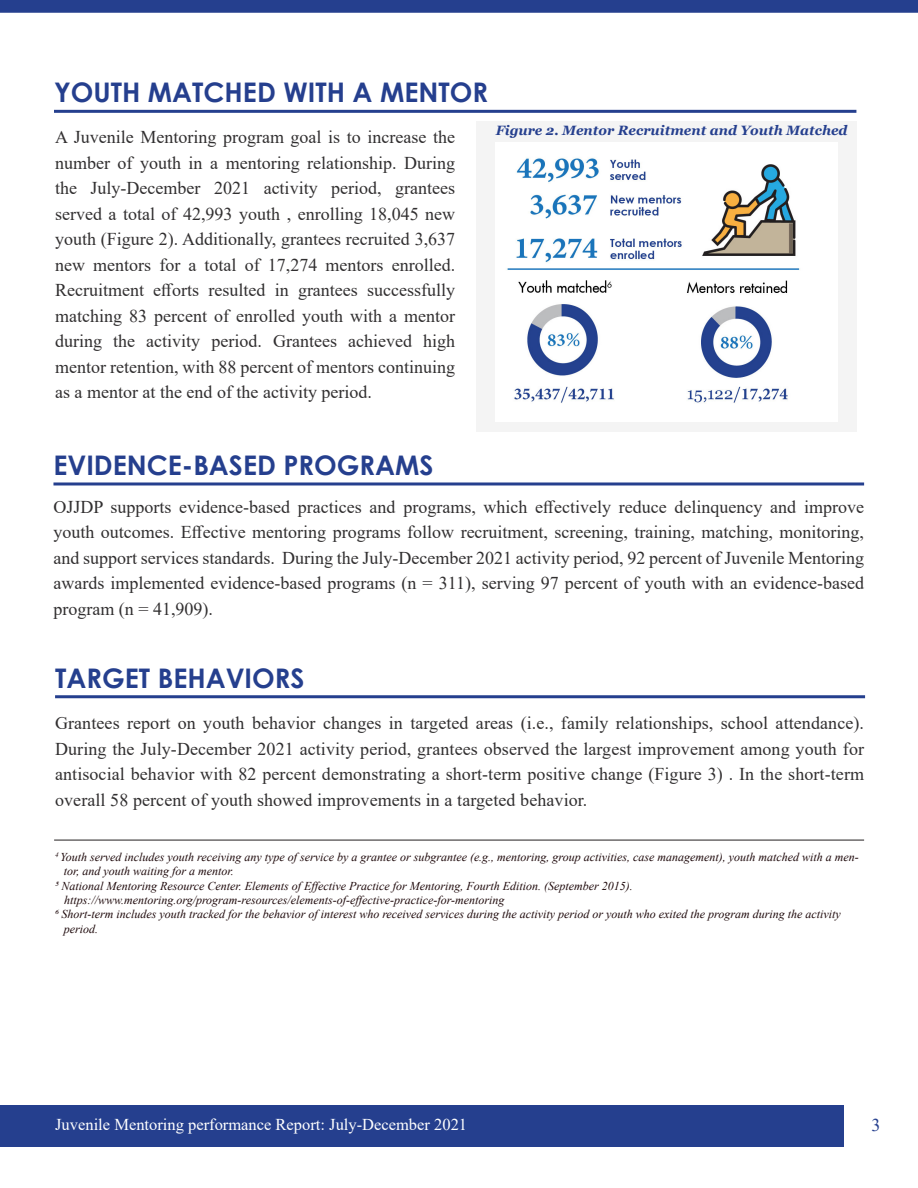
<style>
.page{position:relative;width:918px;height:1188px;background:#fff}
.page>*{position:absolute;margin:0;border:0;box-sizing:border-box;transform-origin:0 0}
.Heading{font:700 27px "Century Gothic";color:#253f8e}
.Body{font:18px/25.5px "Times New Roman";color:#312f30;text-align:justify}
.t1{font:18px "Times New Roman";color:#253f8e}
.Body-2{font:16.5px "Times New Roman";color:#fff}
.t2{font:15px "Vani";color:#fff}
.Figure_HEADING{font:italic 700 13.5px "Georgia";color:#253f8e}
.Footnote{font:italic 12px/14.4px "Times New Roman";color:#1e090b}
</style>
<div class="page">
<div style="left:0;top:1106px;width:843px;height:41px;background:#253f8e"></div>
<div style="left:0;top:0;width:918px;height:13px;background:#253f8e"></div>
<div style="left:476px;top:122px;width:380px;height:310px;background:#f4f4f4"></div>
<hr style="left:54px;top:110px;width:802px;height:3px;background:#253f8e">
<hr style="left:53px;top:482px;width:811px;height:3px;background:#253f8e">
<hr style="left:54px;top:840px;width:810px;height:1px;background:#231f20">
<hr style="left:55px;top:695px;width:810px;height:3px;background:#253f8e">
<img style="left:495px;top:142px;width:342px;height:279px">
<p class="Heading" style="left:54px;top:72px;width:436px">YOUTH MATCHED WITH A MENTOR</p>
<p class="Body" style="left:55px;top:124px;width:402px">A Juvenile Mentoring program goal is to increase the number of youth in a mentoring relationship. During the July-December 2021 activity period, grantees served a total of 42,993 youth , enrolling 18,045 new youth (Figure 2). Additionally, grantees recruited 3,637 new mentors for a total of 17,274 mentors enrolled.<br>Recruitment efforts resulted in grantees successfully matching 83 percent of enrolled youth with a mentor during the activity period. Grantees achieved high mentor retention, with 88 percent of mentors continuing as a mentor at the end of the activity period.</p>
<p class="Figure_HEADING" style="left:496px;top:122px;width:353px">Figure 2. Mentor Recruitment and Youth Matched</p>
<p class="Heading" style="left:53px;top:445px;width:382px">EVIDENCE-BASED PROGRAMS</p>
<p class="Body" style="left:53px;top:494px;width:812px">OJJDP supports evidence-based practices and programs, which effectively reduce delinquency and improve youth outcomes. Effective mentoring programs follow recruitment, screening, training, matching, monitoring, and support services standards. During the July-December 2021 activity period, 92 percent of Juvenile Mentoring awards implemented evidence-based programs (n = 311), serving 97 percent of youth with an evidence-based program (n = 41,909).</p>
<p class="Heading" style="left:55px;top:657px;width:251px">TARGET BEHAVIORS</p>
<p class="Body" style="left:55px;top:710px;width:811px">Grantees report on youth behavior changes in targeted areas (i.e., family relationships, school attendance).<br>During the July-December 2021 activity period, grantees observed the largest improvement among youth for antisocial behavior with 82 percent demonstrating a short-term positive change (Figure 3) . In the short-term overall 58 percent of youth showed improvements in a targeted behavior.</p>
<p class="Footnote" style="left:64px;top:849px;width:797px;text-indent:-9px"><sup>4</sup> Youth served includes youth receiving any type of service by a grantee or subgrantee (e.g., mentoring, group activities, case management), youth matched with a men&shy;tor, and youth waiting for a mentor.</p>
<p class="Footnote" style="left:55px;top:878px;width:579px">5 National Mentoring Resource Center. Elements of Effective Practice for Mentoring, Fourth Edition. (September 2015).</p>
<p class="Footnote" style="left:64px;top:892px;width:442px">https://www.mentoring.org/program-resources/elements-of-effective-practice-for-mentoring</p>
<p class="Footnote" style="left:64px;top:907px;width:779px;text-indent:-9px">6 Short-term includes youth tracked for the behavior of interest who received services during the activity period or youth who exited the program during the activity period.</p>
<p class="t2" style="left:55px;top:1119px;width:414px">Juvenile Mentoring Performance Report: January–June 2021</p>
<p class="t1" style="left:872px;top:1112px;width:10px">3</p>
<p class="Body-2" style="left:55px;top:1113px;width:413px">Juvenile Mentoring performance Report: July-December 2021</p>
</div>
